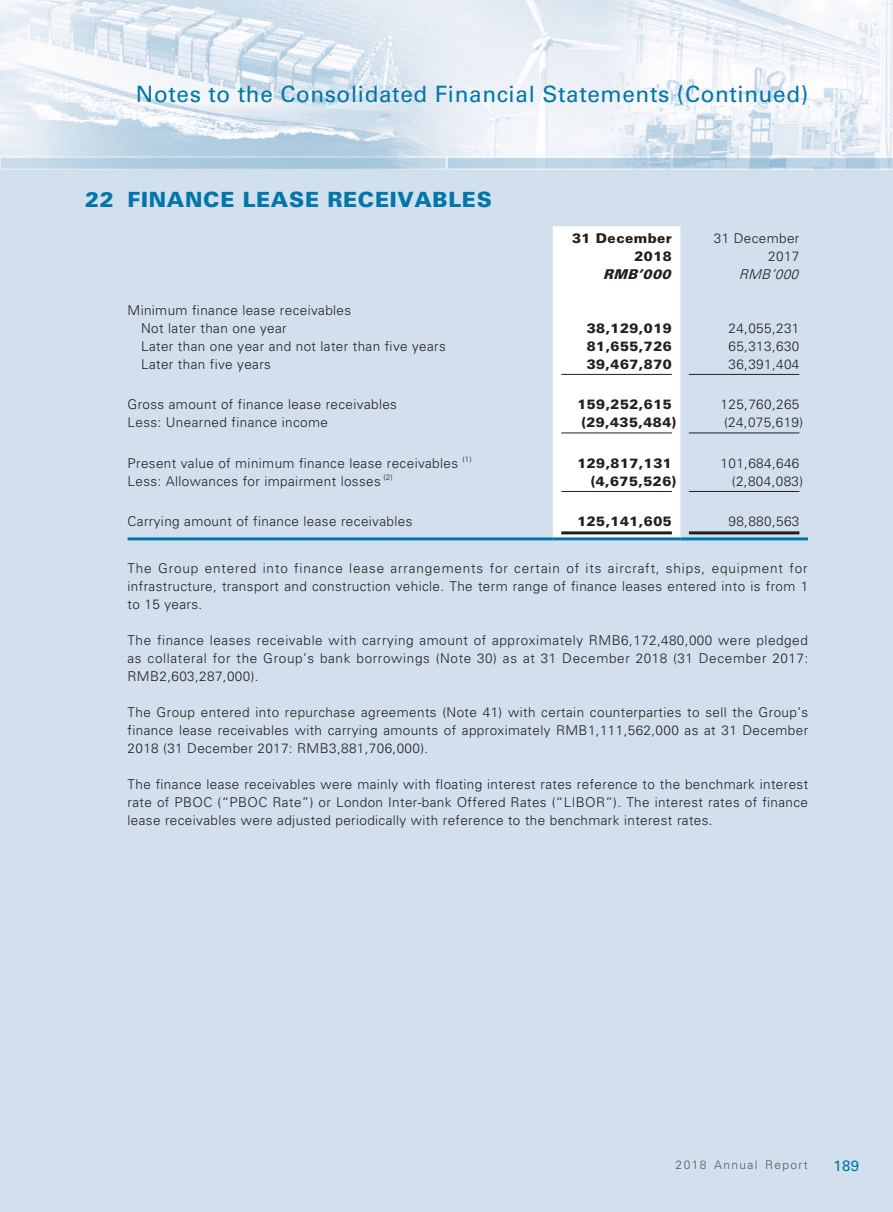
<style>
.page{position:relative;width:893px;height:1212px;background:#fff}
.page>*{position:absolute;margin:0;border:0;box-sizing:border-box;transform-origin:0 0}
.t1{font:22.5px "Univers LT Std";letter-spacing:.03em;color:#0076a9}
.t2{font:900 21px "Univers LT Std";letter-spacing:.035em;color:#0076a9}
.t3{font:15px "Univers LT Std";color:#0076a9}
.t4{font:300 13.5px/18px "Univers LT Std";letter-spacing:.03em;color:#231f20;text-align:justify}
.t5{font:900 13.5px/18px "Univers LT Std";letter-spacing:.035em;color:#231f20;text-align:right}
.t6{font:italic 900 13.5px "Univers LT Std";color:#231f20}
.t7{font:italic 300 13.5px "Univers LT Std";color:#231f20}
.t8{font:300 12px "Univers LT Std";letter-spacing:.115em;color:#57585a}
</style>
<div class="page">
<img style="left:0;top:0;width:893px;height:1212px">
<svg style="left:553px;top:226px;width:127px;height:311px"></svg>
<hr style="left:561px;top:374px;width:111px;height:1px;background:#231f20">
<hr style="left:689px;top:374px;width:110px;height:1px;background:#231f20">
<hr style="left:561px;top:432px;width:111px;height:1px;background:#231f20">
<hr style="left:689px;top:432px;width:110px;height:1px;background:#231f20">
<hr style="left:561px;top:491px;width:111px;height:1px;background:#231f20">
<hr style="left:689px;top:491px;width:110px;height:1px;background:#231f20">
<hr style="left:561px;top:531px;width:111px;height:3px;background:#231f20">
<hr style="left:689px;top:531px;width:110px;height:3px;background:#231f20">
<hr style="left:128px;top:537px;width:425px;height:3px;background:#0076a9">
<hr style="left:553px;top:537px;width:127px;height:3px;background:#0076a9">
<hr style="left:680px;top:537px;width:128px;height:3px;background:#0076a9">
<h1 class="t1" style="left:136px;top:81px;width:674px">Notes to the Consolidated Financial Statements (Continued)</h1>
<h2 class="t2" style="left:85px;top:186px;width:408px">22 FINANCE LEASE RECEIVABLES</h2>
<p class="t4" style="left:141px;top:301px;width:212px;text-indent:-14px">Minimum finance lease receivables<br>Not later than one year</p>
<p class="t5" style="left:572px;top:229px;width:101px">31 December<br>2018</p>
<p class="t4" style="left:714px;top:229px;width:87px;text-align:right">31 December<br>2017</p>
<p class="t6" style="left:603px;top:265px;width:73px">RMB’000</p>
<p class="t7" style="left:739px;top:266px;width:65px">RMB’000</p>
<p class="t5" style="left:587px;top:319px;width:87px">38,129,019</p>
<p class="t4" style="left:728px;top:319px;width:72px">24,055,231</p>
<p class="t4" style="left:141px;top:337px;width:306px">Later than one year and not later than five years</p>
<p class="t5" style="left:587px;top:337px;width:87px">81,655,726</p>
<p class="t4" style="left:728px;top:337px;width:72px">65,313,630</p>
<p class="t4" style="left:141px;top:355px;width:131px">Later than five years</p>
<p class="t5" style="left:587px;top:355px;width:87px">39,467,870</p>
<p class="t4" style="left:728px;top:355px;width:72px">36,391,404</p>
<p class="t4" style="left:128px;top:395px;width:271px">Gross amount of finance lease receivables</p>
<p class="t5" style="left:577px;top:395px;width:96px">159,252,615</p>
<p class="t4" style="left:721px;top:395px;width:80px">125,760,265</p>
<p class="t4" style="left:128px;top:413px;width:202px">Less: Unearned finance income</p>
<p class="t5" style="left:581px;top:413px;width:96px">(29,435,484)</p>
<p class="t4" style="left:724px;top:413px;width:81px">(24,075,619)</p>
<p class="t4" style="left:128px;top:454px;width:346px">Present value of minimum finance lease receivables <sup>(1)</sup></p>
<p class="t5" style="left:577px;top:454px;width:96px">129,817,131</p>
<p class="t4" style="left:721px;top:454px;width:80px">101,684,646</p>
<p class="t4" style="left:128px;top:472px;width:267px">Less: Allowances for impairment losses <sup>(2)</sup></p>
<p class="t5" style="left:591px;top:472px;width:87px">(4,675,526)</p>
<p class="t4" style="left:732px;top:472px;width:73px">(2,804,083)</p>
<p class="t4" style="left:128px;top:512px;width:286px">Carrying amount of finance lease receivables</p>
<p class="t5" style="left:577px;top:512px;width:96px">125,141,605</p>
<p class="t4" style="left:728px;top:512px;width:72px">98,880,563</p>
<p class="t4" style="left:128px;top:559px;width:682px">The Group entered into finance lease arrangements for certain of its aircraft, ships, equipment for infrastructure, transport and construction vehicle. The term range of finance leases entered into is from 1 to 15 years.</p>
<p class="t4" style="left:128px;top:631px;width:682px">The finance leases receivable with carrying amount of approximately RMB6,172,480,000 were pledged as collateral for the Group’s bank borrowings (Note 30) as at 31 December 2018 (31 December 2017:<br>RMB2,603,287,000).</p>
<p class="t4" style="left:128px;top:703px;width:682px">The Group entered into repurchase agreements (Note 41) with certain counterparties to sell the Group’s finance lease receivables with carrying amounts of approximately RMB1,111,562,000 as at 31 December 2018 (31 December 2017: RMB3,881,706,000).</p>
<p class="t4" style="left:128px;top:775px;width:682px">The finance lease receivables were mainly with floating interest rates reference to the benchmark interest rate of PBOC (“PBOC Rate”) or London Inter-bank Offered Rates (“LIBOR”). The interest rates of finance lease receivables were adjusted periodically with reference to the benchmark interest rates.</p>
<p class="t8" style="left:676px;top:1158px;width:134px">2018 Annual Report</p>
<p class="t3" style="left:833px;top:1156px;width:27px">189</p>
</div>
